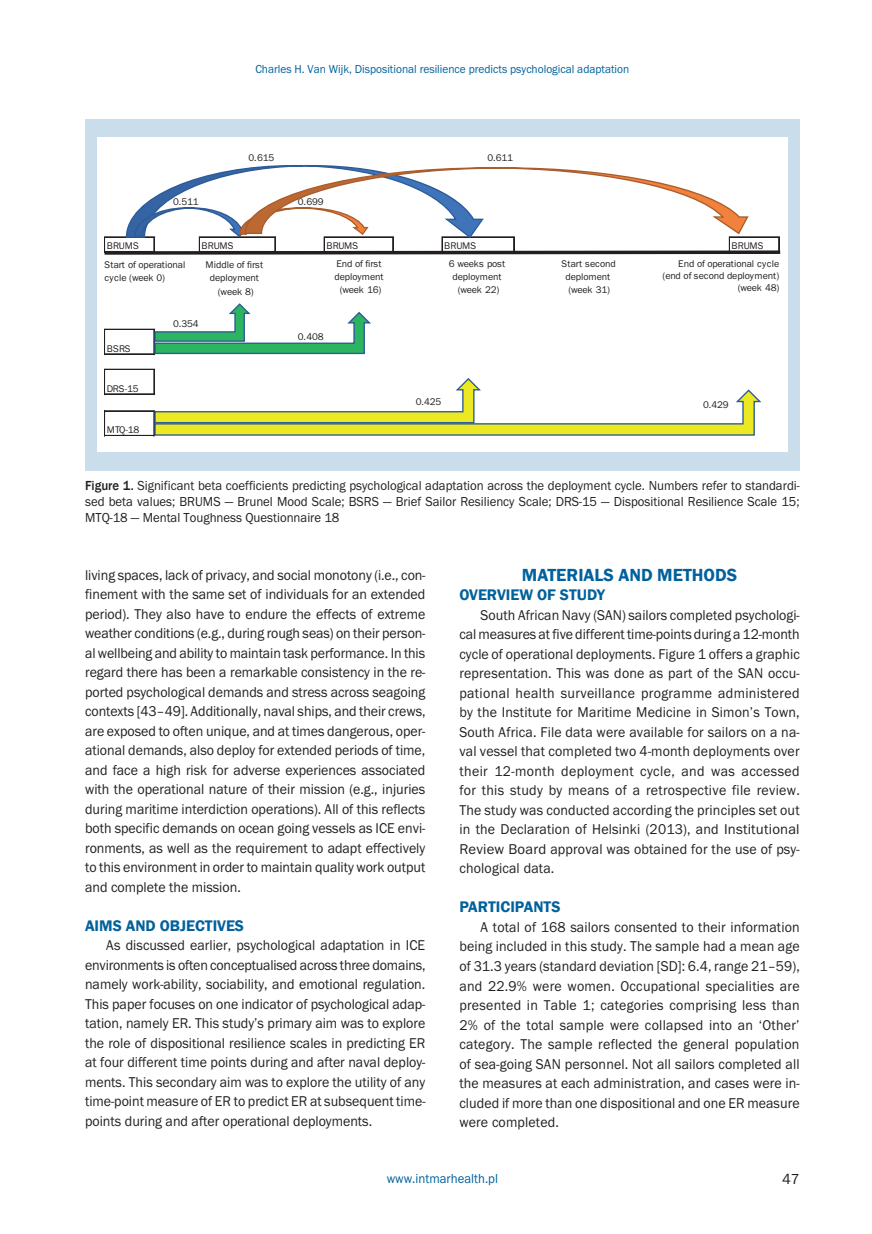
<style>
.page{position:relative;width:872px;height:1234px;background:#fff}
.page>*{position:absolute;margin:0;border:0;box-sizing:border-box;transform-origin:0 0}
._12_Srodtytul_1{font:600 18px "Franklin Gothic";color:#00619c}
._12_Srodtytul_2{font:600 15.75px "Franklin Gothic";color:#00619c}
._12_Srodtytul_2_pod{font:600 15.75px "Franklin Gothic";color:#00619c}
.t1{font:15px "Franklin Got Itc TEE";color:#231f20}
._08_Tekst{font:14.7px/19.5px "Franklin Got Itc TEE";color:#231f20;text-align:justify;scale:.95 1}
._15_Rycina_podpis{font:13.5px/16.2px "Franklin Got Itc TEE";color:#231f20;text-align:justify;scale:.95 1}
.t2{font:13.5px "Franklin Got Itc TEE";color:#00619c;scale:.95 1}
.t3{font:12px "Franklin Got Itc TEE";color:#00619c;scale:.95 1}
.t4{font:10.05px/13px "Franklin Gothic";letter-spacing:-.02em;color:#231f20;text-align:center}
.s1{font-family:"Franklin Gothic";font-weight:500}
</style>
<div class="page">
<div style="left:85px;top:119px;width:714px;height:351px;background:#caddeb"></div>
<div style="left:97px;top:137px;width:690px;height:315px;background:#fff"></div>
<svg style="left:104px;top:329px;width:2px;height:25px"></svg>
<svg style="left:104px;top:369px;width:2px;height:25px"></svg>
<svg style="left:104px;top:410px;width:2px;height:26px"></svg>
<hr style="left:105px;top:329px;width:50px;height:1px;background:#231f20">
<hr style="left:105px;top:353px;width:50px;height:1px;background:#231f20">
<hr style="left:105px;top:354px;width:50px;height:1px;background:#231f20">
<hr style="left:105px;top:369px;width:50px;height:1px;background:#231f20">
<hr style="left:105px;top:393px;width:50px;height:1px;background:#231f20">
<hr style="left:105px;top:394px;width:50px;height:1px;background:#231f20">
<hr style="left:105px;top:410px;width:50px;height:1px;background:#231f20">
<hr style="left:105px;top:435px;width:50px;height:1px;background:#231f20">
<svg style="left:104px;top:164px;width:676px;height:91px"></svg>
<svg style="left:154px;top:303px;width:217px;height:52px"></svg>
<svg style="left:154px;top:370px;width:608px;height:66px"></svg>
<p class="t3" style="left:255px;top:62px;width:395px">Charles H. Van Wijk, Dispositional resilience predicts psychological adaptation</p>
<p class="t4" style="left:249px;top:152px;width:27px">0.615</p>
<p class="t4" style="left:487px;top:152px;width:27px">0.611</p>
<p class="t4" style="left:173px;top:195px;width:27px">0.511</p>
<p class="t4" style="left:298px;top:195px;width:27px">0.699</p>
<p class="t4" style="left:107px;top:239px;width:33px">BRUMS</p>
<p class="t4" style="left:202px;top:239px;width:33px">BRUMS</p>
<p class="t4" style="left:326px;top:239px;width:33px">BRUMS</p>
<p class="t4" style="left:444px;top:239px;width:33px">BRUMS</p>
<p class="t4" style="left:731px;top:239px;width:33px">BRUMS</p>
<p class="t4" style="left:206px;top:258px;width:59px">Middle of first deployment (week 8)</p>
<p class="t4" style="left:334px;top:257px;width:50px">End of first deployment (week 16)</p>
<p class="t4" style="left:449px;top:257px;width:58px">6 weeks post deployment (week 22)</p>
<p class="t4" style="left:561px;top:257px;width:56px">Start second deploment (week 31)</p>
<p class="t4" style="left:173px;top:317px;width:27px">0.354</p>
<p class="t4" style="left:107px;top:342px;width:25px">BSRS</p>
<p class="t4" style="left:104px;top:258px;width:82px;text-align:left">Start of operational cycle (week 0)</p>
<p class="t4" style="left:662px;top:257px;width:118px;line-height:12px;text-align:right">End of operational cycle (end of second deployment) (week 48)</p>
<p class="t4" style="left:298px;top:330px;width:27px">0.408</p>
<p class="t4" style="left:107px;top:382px;width:33px">DRS-15</p>
<p class="t4" style="left:107px;top:423px;width:34px">MTQ-18</p>
<p class="t4" style="left:416px;top:395px;width:27px">0.425</p>
<p class="t4" style="left:703px;top:399px;width:27px">0.429</p>
<p class="_15_Rycina_podpis" style="left:85px;top:477px;width:753px"><span class="s1">Figure 1.</span> Significant beta coefficients predicting psychological adaptation across the deployment cycle. Numbers refer to standardi&shy;sed beta values; BRUMS — Brunel Mood Scale; BSRS — Brief Sailor Resiliency Scale; DRS-15 — Dispositional Resilience Scale 15; MTQ-18 — Mental Toughness Questionnaire 18</p>
<p class="_08_Tekst" style="left:85px;top:565px;width:360px">living spaces, lack of privacy, and social monotony (i.e., con&shy;finement with the same set of individuals for an extended period). They also have to endure the effects of extreme weather conditions (e.g., during rough seas) on their person&shy;al wellbeing and ability to maintain task performance. In this regard there has been a remarkable consistency in the re&shy;ported psychological demands and stress across seagoing contexts [43–49]. Additionally, naval ships, and their crews, are exposed to often unique, and at times dangerous, oper&shy;ational demands, also deploy for extended periods of time, and face a high risk for adverse experiences associated with the operational nature of their mission (e.g., injuries during maritime interdiction operations). All of this reflects both specific demands on ocean going vessels as ICE envi&shy;ronments, as well as the requirement to adapt effectively to this environment in order to maintain quality work output and complete the mission.</p>
<p class="_12_Srodtytul_2" style="left:85px;top:915px;width:160px">AIMS AND OBJECTIVES</p>
<p class="_08_Tekst" style="left:85px;top:935px;width:360px;text-indent:21px">As discussed earlier, psychological adaptation in ICE environments is often conceptualised across three domains, namely work-ability, sociability, and emotional regulation.<br>This paper focuses on one indicator of psychological adap&shy;tation, namely ER. This study’s primary aim was to explore the role of dispositional resilience scales in predicting ER at four different time points during and after naval deploy&shy;ments. This secondary aim was to explore the utility of any time-point measure of ER to predict ER at subsequent time&shy;points during and after operational deployments.</p>
<p class="_12_Srodtytul_1" style="left:522px;top:563px;width:217px">MATERIALS AND METHODS</p>
<p class="_12_Srodtytul_2_pod" style="left:459px;top:585px;width:147px">OVERVIEW OF STUDY</p>
<p class="_08_Tekst" style="left:459px;top:605px;width:360px;text-indent:21px">South African Navy (SAN) sailors completed psychologi&shy;cal measures at five different time-points during a 12-month cycle of operational deployments. Figure 1 offers a graphic representation. This was done as part of the SAN occu&shy;pational health surveillance programme administered by the Institute for Maritime Medicine in Simon’s Town, South Africa. File data were available for sailors on a na&shy;val vessel that completed two 4-month deployments over their 12-month deployment cycle, and was accessed for this study by means of a retrospective file review.<br>The study was conducted according the principles set out in the Declaration of Helsinki (2013), and Institutional Review Board approval was obtained for the use of psy&shy;chological data.</p>
<p class="_12_Srodtytul_2" style="left:459px;top:897px;width:103px">PARTICIPANTS</p>
<p class="_08_Tekst" style="left:459px;top:917px;width:360px;text-indent:21px">A total of 168 sailors consented to their information being included in this study. The sample had a mean age of 31.3 years (standard deviation [SD]: 6.4, range 21–59), and 22.9% were women. Occupational specialities are presented in Table 1; categories comprising less than 2% of the total sample were collapsed into an ‘Other’ category. The sample reflected the general population of sea-going SAN personnel. Not all sailors completed all the measures at each administration, and cases were in&shy;cluded if more than one dispositional and one ER measure were completed.</p>
<p class="t2" style="left:387px;top:1170px;width:119px">www.intmarhealth.pl</p>
<p class="t1" style="left:782px;top:1170px;width:19px">47</p>
</div>
